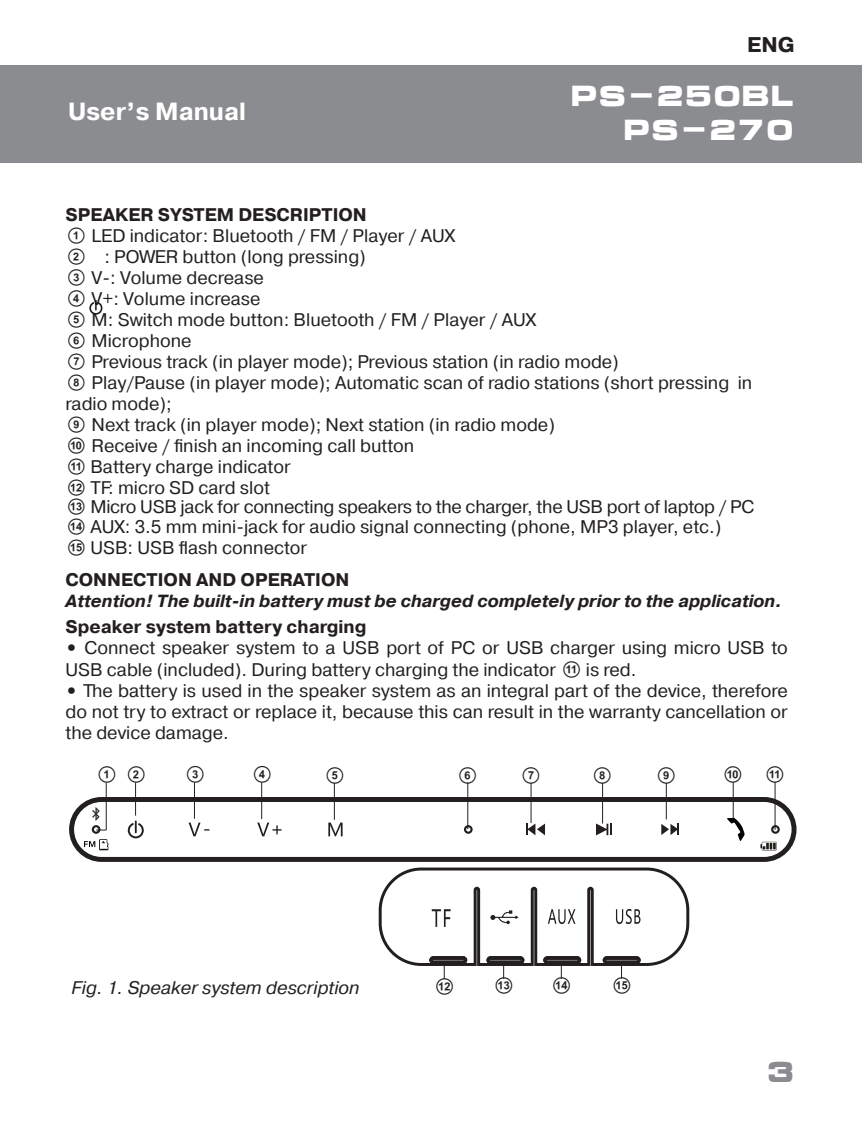
<style>
.page{position:relative;width:865px;height:1132px;background:#fff}
.page>*{position:absolute;margin:0;border:0;box-sizing:border-box;transform-origin:0 0}
.t1{font:700 28.35px/33.9px "Micra";color:#fff;text-align:right}
.t2{font:700 28.35px "Micra";color:#8a8c8f}
.t3{font:700 24.85px "Pragmatica";color:#fff}
.t4{font:700 21px "Pragmatica";color:#231f20}
.t5{font:18.55px "SVEN";color:#231f20}
.t6{font:18.2px/20.7px "Pragmatica";color:#231f20}
.t7{font:700 18.2px "Pragmatica";color:#231f20}
.t8{font:italic 18.2px "Pragmatica";color:#231f20}
.t9{font:italic 700 17.5px "Pragmatica";color:#231f20}
.s1{font-weight:700}
.s2{font-family:"SVEN"}
.s3{font-family:"SVEN";font-size:18.55px}
</style>
<div class="page">
<div style="left:69px;top:796px;width:727px;height:65px;border:5px solid #231f20;border-radius:30px"></div>
<svg style="left:760px;top:841px;width:16px;height:9px"></svg>
<svg style="left:92px;top:807px;width:8px;height:13px"></svg>
<svg style="left:84px;top:839px;width:24px;height:11px"></svg>
<svg style="left:463px;top:824px;width:9px;height:9px"></svg>
<svg style="left:770px;top:824px;width:9px;height:9px"></svg>
<svg style="left:92px;top:824px;width:8px;height:9px"></svg>
<svg style="left:128px;top:820px;width:16px;height:18px"></svg>
<svg style="left:526px;top:823px;width:18px;height:12px"></svg>
<svg style="left:661px;top:823px;width:18px;height:11px"></svg>
<svg style="left:596px;top:823px;width:15px;height:12px"></svg>
<svg style="left:188px;top:822px;width:93px;height:14px"></svg>
<svg style="left:328px;top:822px;width:14px;height:14px"></svg>
<svg style="left:727px;top:817px;width:17px;height:23px"></svg>
<svg style="left:89px;top:300px;width:13px;height:14px"></svg>
<hr style="left:106px;top:782px;width:1px;height:47px;background:#231f20">
<svg style="left:94px;top:827px;width:12px;height:4px"></svg>
<hr style="left:135px;top:782px;width:1px;height:33px;background:#231f20">
<hr style="left:194px;top:782px;width:1px;height:36px;background:#231f20">
<hr style="left:261px;top:782px;width:1px;height:36px;background:#231f20">
<hr style="left:467px;top:782px;width:1px;height:46px;background:#231f20">
<hr style="left:530px;top:782px;width:1px;height:40px;background:#231f20">
<hr style="left:601px;top:782px;width:2px;height:41px;background:#231f20">
<hr style="left:333px;top:782px;width:2px;height:37px;background:#231f20">
<hr style="left:665px;top:782px;width:1px;height:37px;background:#231f20">
<hr style="left:732px;top:781px;width:1px;height:37px;background:#231f20">
<hr style="left:774px;top:781px;width:1px;height:48px;background:#231f20">
<svg style="left:378px;top:867px;width:312px;height:111px"></svg>
<div style="left:0;top:65px;width:861px;height:98px;background:#8a8c8f"></div>
<h2 class="t3" style="left:68px;top:96px;width:179px">User’s Manual</h2>
<p class="t4" style="left:746px;top:31px;width:49px">ENG</p>
<h1 class="t1" style="left:569px;top:79px;width:226px">PS-250BL<br>PS-270</h1>
<p class="t6" style="left:65px;top:204px;width:690px"><span class="s1">SPEAKER SYSTEM DESCRIPTION<br></span><span class="s2">A</span> LED indicator: Bluetooth / FM / Player / AUX<br><span class="s2">B</span> : POWER button (long pressing)<br><span class="s2">C</span> V-: Volume decrease<br><span class="s2">D</span> V+: Volume increase<br><span class="s2">E</span> M: Switch mode button: Bluetooth / FM / Player / AUX<br><span class="s2">F</span> Microphone<br><span class="s2">G</span> Previous track (in player mode); Previous station (in radio mode)<br><span class="s2">H</span> Play/Pause (in player mode); Automatic scan of radio stations (short pressing in radio mode);<br><span class="s2">I</span> Next track (in player mode); Next station (in radio mode)<br><span class="s2">J</span> Receive / finish an incoming call button<br><span class="s2">K</span> Battery charge indicator<br><span class="s2">L</span> TF: micro SD card slot<br><span class="s2">M</span> Micro USB jack for connecting speakers to the charger, the USB port of laptop / PC <span class="s2">N</span> AUX: 3.5 mm mini-jack for audio signal connecting (phone, MP3 player, etc.)<br><span class="s2">O</span> USB: USB flash connector</p>
<p class="t7" style="left:65px;top:567px;width:285px">CONNECTION AND OPERATION</p>
<p class="t9" style="left:65px;top:590px;width:717px">Attention! The built-in battery must be charged completely prior to the application.</p>
<p class="t7" style="left:65px;top:614px;width:302px">Speaker system battery charging</p>
<p class="t6" style="left:65px;top:636px;width:723px;line-height:22.4px"><span class="s1">•</span> Connect speaker system to a USB port of PC or USB charger using micro USB to<br>USB cable (included). During battery charging the indicator <span class="s3">K</span> is red.</p>
<p class="t6" style="left:65px;top:680px;width:723px;text-align:justify"><span class="s1">•</span> The battery is used in the speaker system as an integral part of the device, therefore do not try to extract or replace it, because this can result in the warranty cancellation or the device damage.</p>
<p class="t5" style="left:96px;top:759px;width:53px">A B</p>
<p class="t5" style="left:184px;top:759px;width:24px">C</p>
<p class="t5" style="left:251px;top:759px;width:24px">D</p>
<p class="t5" style="left:324px;top:760px;width:24px">E</p>
<p class="t5" style="left:456px;top:760px;width:24px">F</p>
<p class="t5" style="left:519px;top:760px;width:24px">G</p>
<p class="t5" style="left:591px;top:760px;width:24px">H</p>
<p class="t5" style="left:654px;top:760px;width:24px">I</p>
<p class="t5" style="left:721px;top:759px;width:64px">J K</p>
<p class="t8" style="left:72px;top:976px;width:289px">Fig. 1. Speaker system description</p>
<p class="t5" style="left:433px;top:971px;width:23px">L</p>
<p class="t5" style="left:492px;top:970px;width:23px">M</p>
<p class="t5" style="left:550px;top:970px;width:23px">N</p>
<p class="t5" style="left:610px;top:970px;width:23px">O</p>
<h1 class="t2" style="left:765px;top:1056px;width:31px">3</h1>
</div>
